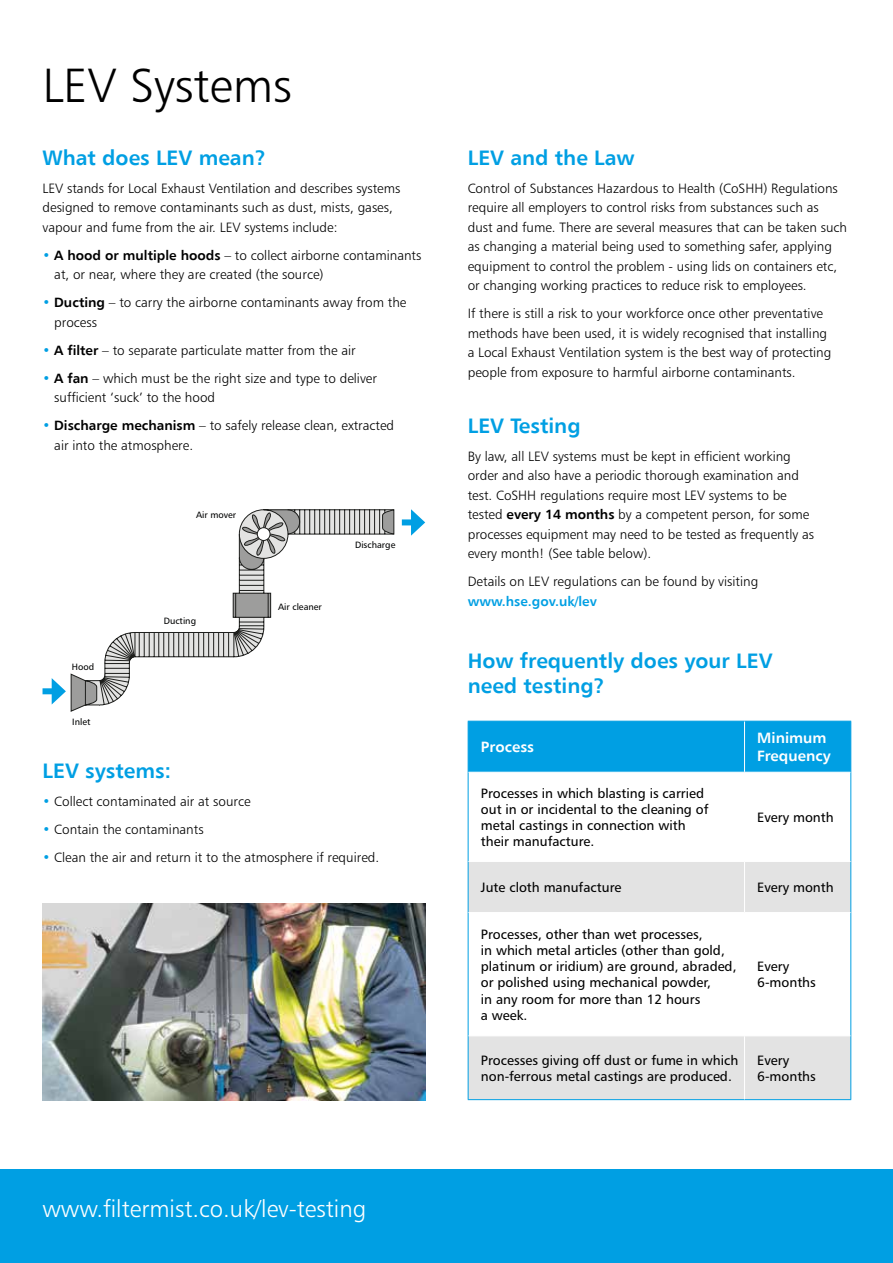
<style>
.page{position:relative;width:893px;height:1263px;background:#fff}
.page>*{position:absolute;margin:0;border:0;box-sizing:border-box;transform-origin:0 0}
.t1{font:48px "Humanist 777 BT Light B";color:#000}
.t2{font:24px "Humanist 777 BT Light B";color:#fff}
.t3{font:700 21px/25.5px "Humanist 777 BT";color:#009fe3}
.t4{font:700 15px/18px "Humanist 777 BT";color:#fff}
.t5{font:13.5px/19.5px "Humanist 777 BT Light B";color:#000}
.t6{font:13.5px/16.2px "Humanist 777 BT Roman B";color:#000}
.t7{font:700 13.5px "Humanist 777 BT";color:#009fe3}
.t8{font:9.15px "Humanist 777 BT Roman B";color:#010202}
.s1{color:#009fe3}
.s2{font-family:"Humanist 777 BT";font-weight:700}
</style>
<div class="page">
<div style="left:469px;top:722px;width:381px;height:50px;background:#009fe3"></div>
<svg style="left:469px;top:862px;width:381px;height:237px"></svg>
<hr style="left:468px;top:721px;width:276px;height:1px;background:#009fe3">
<hr style="left:468px;top:721px;width:1px;height:51px;background:#009fe3">
<hr style="left:744px;top:721px;width:107px;height:1px;background:#009fe3">
<hr style="left:850px;top:721px;width:1px;height:51px;background:#009fe3">
<hr style="left:468px;top:772px;width:1px;height:89px;background:#009fe3">
<hr style="left:850px;top:772px;width:1px;height:89px;background:#009fe3">
<hr style="left:468px;top:861px;width:1px;height:51px;background:#009fe3">
<hr style="left:850px;top:861px;width:1px;height:51px;background:#009fe3">
<hr style="left:468px;top:912px;width:1px;height:124px;background:#009fe3">
<hr style="left:850px;top:912px;width:1px;height:124px;background:#009fe3">
<hr style="left:468px;top:1036px;width:1px;height:63px;background:#009fe3">
<hr style="left:850px;top:1036px;width:1px;height:63px;background:#009fe3">
<hr style="left:468px;top:1099px;width:276px;height:1px;background:#009fe3">
<hr style="left:744px;top:1099px;width:107px;height:1px;background:#009fe3">
<hr style="left:744px;top:721px;width:1px;height:51px;background:#fff">
<hr style="left:468px;top:772px;width:276px;height:1px;background:#fff">
<hr style="left:468px;top:861px;width:276px;height:1px;background:#fff">
<hr style="left:744px;top:862px;width:1px;height:50px;background:#fff">
<hr style="left:468px;top:912px;width:276px;height:1px;background:#fff">
<hr style="left:744px;top:912px;width:106px;height:1px;background:#fff">
<hr style="left:744px;top:913px;width:1px;height:122px;background:#fff">
<hr style="left:468px;top:1035px;width:276px;height:1px;background:#fff">
<hr style="left:744px;top:1035px;width:106px;height:1px;background:#fff">
<hr style="left:744px;top:1036px;width:1px;height:63px;background:#fff">
<div style="left:0;top:1169px;width:893px;height:94px;background:#009fe3"></div>
<svg style="left:70px;top:509px;width:324px;height:203px"></svg>
<div style="left:43px;top:688px;width:14px;height:6px;background:#009fe3"></div>
<svg style="left:52px;top:674px;width:78px;height:37px"></svg>
<div style="left:402px;top:519px;width:14px;height:6px;background:#009fe3"></div>
<svg style="left:411px;top:509px;width:14px;height:27px"></svg>
<img style="left:43px;top:903px;width:382px;height:197px">
<h1 class="t1" style="left:43px;top:56px;width:251px">LEV Systems</h1>
<h3 class="t3" style="left:43px;top:144px;width:225px">What does LEV mean?</h3>
<p class="t5" style="left:43px;top:178px;width:359px">LEV stands for Local Exhaust Ventilation and describes systems designed to remove contaminants such as dust, mists, gases, vapour and fume from the air. LEV systems include:</p>
<p class="t5" style="left:54px;top:245px;width:369px;text-indent:-12px"><span class="s1">•</span> <span class="s2">A hood or multiple hoods</span> – to collect airborne contaminants at, or near, where they are created (the source)</p>
<p class="t5" style="left:54px;top:293px;width:354px;text-indent:-12px"><span class="s1">•</span> <span class="s2">Ducting</span> – to carry the airborne contaminants away from the process</p>
<p class="t5" style="left:43px;top:340px;width:315px"><span class="s1">•</span> <span class="s2">A filter</span> – to separate particulate matter from the air</p>
<p class="t5" style="left:54px;top:368px;width:324px;text-indent:-12px"><span class="s1">•</span> <span class="s2">A fan</span> – which must be the right size and type to deliver sufficient ‘suck’ to the hood</p>
<p class="t5" style="left:54px;top:416px;width:341px;text-indent:-12px"><span class="s1">•</span> <span class="s2">Discharge mechanism</span> – to safely release clean, extracted air into the atmosphere.</p>
<p class="t8" style="left:72px;top:661px;width:24px">Hood</p>
<p class="t8" style="left:72px;top:716px;width:20px">Inlet</p>
<p class="t8" style="left:196px;top:509px;width:42px">Air mover</p>
<p class="t8" style="left:164px;top:615px;width:34px">Ducting</p>
<p class="t8" style="left:278px;top:601px;width:45px">Air cleaner</p>
<p class="t8" style="left:355px;top:539px;width:42px">Discharge</p>
<h3 class="t3" style="left:43px;top:757px;width:130px">LEV systems:</h3>
<p class="t5" style="left:43px;top:791px;width:210px"><span class="s1">•</span> Collect contaminated air at source</p>
<p class="t5" style="left:43px;top:819px;width:163px"><span class="s1">•</span> Contain the contaminants</p>
<p class="t5" style="left:43px;top:847px;width:338px"><span class="s1">•</span> Clean the air and return it to the atmosphere if required.</p>
<h2 class="t2" style="left:43px;top:1194px;width:325px">www.filtermist.co.uk/lev-testing</h2>
<h3 class="t3" style="left:468px;top:144px;width:168px">LEV and the Law</h3>
<p class="t5" style="left:468px;top:178px;width:381px">Control of Substances Hazardous to Health (CoSHH) Regulations require all employers to control risks from substances such as<br>dust and fume. There are several measures that can be taken such as changing a material being used to something safer, applying equipment to control the problem - using lids on containers etc, or changing working practices to reduce risk to employees.</p>
<p class="t5" style="left:468px;top:304px;width:365px">If there is still a risk to your workforce once other preventative methods have been used, it is widely recognised that installing a Local Exhaust Ventilation system is the best way of protecting people from exposure to harmful airborne contaminants.</p>
<h3 class="t3" style="left:468px;top:412px;width:114px">LEV Testing</h3>
<p class="t5" style="left:468px;top:446px;width:348px">By law, all LEV systems must be kept in efficient working order and also have a periodic thorough examination and test. CoSHH regulations require most LEV systems to be tested <span class="s2">every 14 months</span> by a competent person, for some processes equipment may need to be tested as frequently as every month! (See table below).</p>
<p class="t5" style="left:468px;top:572px;width:292px">Details on LEV regulations can be found by visiting</p>
<p class="t7" style="left:468px;top:593px;width:131px">www.hse.gov.uk/lev</p>
<h3 class="t3" style="left:468px;top:647px;width:306px">How frequently does your LEV need testing?</h3>
<p class="t4" style="left:481px;top:738px;width:55px">Process</p>
<p class="t4" style="left:757px;top:729px;width:75px">Minimum<br>Frequency</p>
<p class="t6" style="left:481px;top:784px;width:229px">Processes in which blasting is carried out in or incidental to the cleaning of metal castings in connection with their manufacture.</p>
<p class="t6" style="left:757px;top:809px;width:78px">Every month</p>
<p class="t6" style="left:481px;top:879px;width:142px">Jute cloth manufacture</p>
<p class="t6" style="left:757px;top:879px;width:78px">Every month</p>
<p class="t6" style="left:481px;top:926px;width:257px">Processes, other than wet processes,<br>in which metal articles (other than gold, platinum or iridium) are ground, abraded, or polished using mechanical powder,<br>in any room for more than 12 hours<br>a week.</p>
<p class="t6" style="left:757px;top:958px;width:60px">Every<br>6-months</p>
<p class="t6" style="left:481px;top:1052px;width:259px">Processes giving off dust or fume in which non-ferrous metal castings are produced.</p>
<p class="t6" style="left:757px;top:1052px;width:60px">Every<br>6-months</p>
</div>
